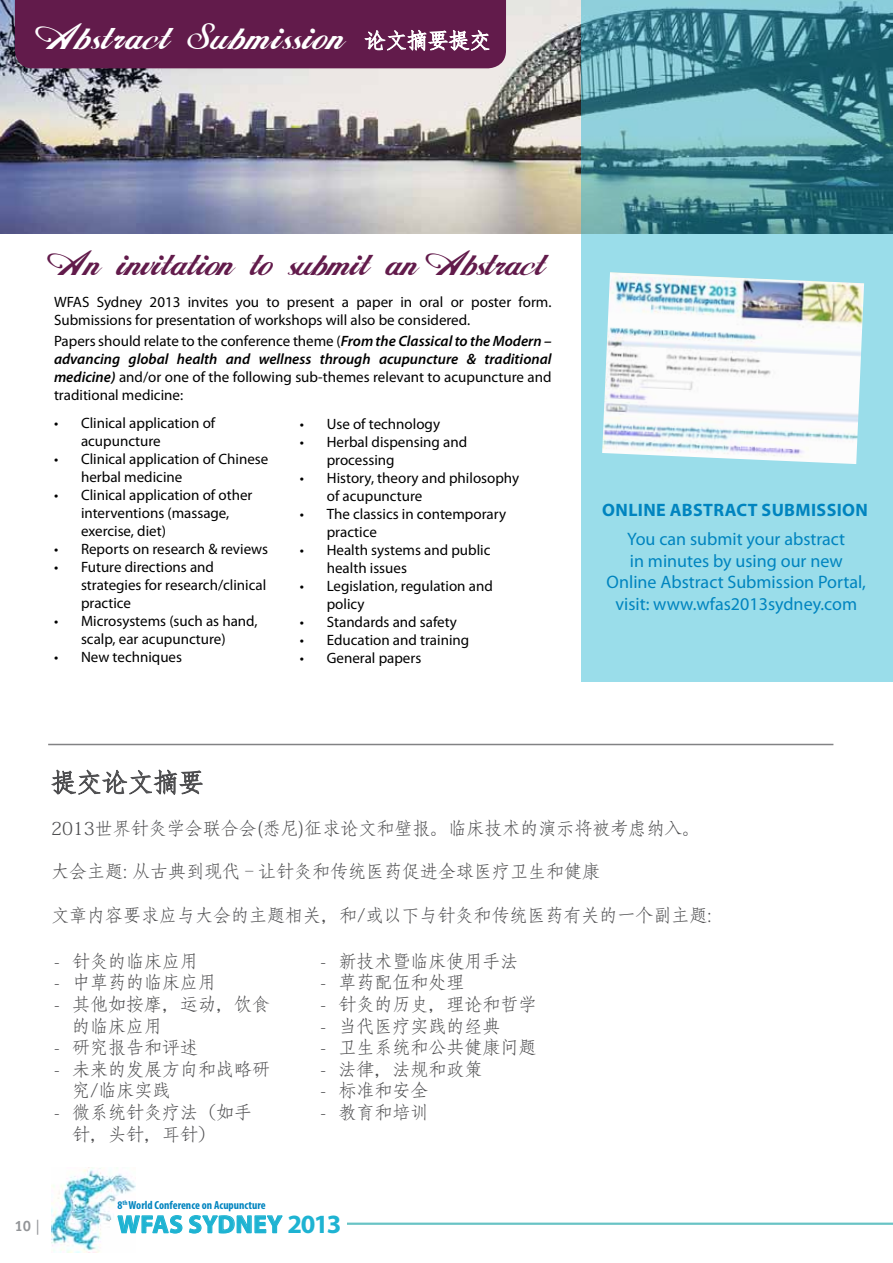
<style>
.page{position:relative;width:893px;height:1263px;background:#fff}
.page>*{position:absolute;margin:0;border:0;box-sizing:border-box;transform-origin:0 0}
.t1{font:34.5px "Hancock";color:#fff}
.t2{font:33px "Hancock";letter-spacing:-.04em;color:#621b4b}
.t3{font:25.5px "Adobe Fangsong Std";color:#4d4d4f}
.t4{font:700 25.05px "Myriad Pro";letter-spacing:.02em;color:#1eb3d2}
.t5{font:21px "Adobe Fangsong Std";color:#fff}
.t6{font:18px/21.6px "Adobe Fangsong Std";color:#4d4d4f}
.t7{font:18px/21.6px "Myriad Pro";color:#0084bf;text-align:center}
.t8{font:700 18px "Myriad Pro";letter-spacing:.02em;color:#0084bf}
.t9{font:15px/18px "Myriad Pro";color:#000}
.t10{font:700 15px "Officina Sans";color:#939598}
.t11{font:700 condensed 11.7px "Myriad Pro";color:#0084bf}
.s1{font-weight:600;font-style:italic}
.s2{font-weight:400}
.s3{font-size:26.4px}
</style>
<div class="page">
<img style="left:51px;top:1168px;width:84px;height:84px">
<svg style="left:117px;top:1199px;width:166px;height:46px"></svg>
<hr style="left:347px;top:1222px;width:546px;height:3px;background:#27aaac">
<img style="left:0;top:0;width:581px;height:233px">
<svg style="left:581px;top:0;width:312px;height:682px;background:#78bac7"></svg>
<img style="left:602px;top:272px;width:262px;height:192px">
<svg style="left:50px;top:743px;width:153px;height:52px"></svg>
<div style="left:15px;top:0;width:491px;height:68px;background:#621b4b"></div>
<hr style="left:48px;top:744px;width:785px;height:1px;background:#4d4d4f">
<h1 class="t1" style="left:43px;top:17px;width:302px">Abstract Submission</h1>
<h3 class="t5" style="left:365px;top:28px;width:128px">论文摘要提交</h3>
<h2 class="t2" style="left:54px;top:245px;width:491px">An invitation to submit an Abstract</h2>
<p class="t9" style="left:54px;top:293px;width:499px">WFAS Sydney 2013 invites you to present a paper in oral or poster form.<br>Submissions for presentation of workshops will also be considered.</p>
<p class="t9" style="left:54px;top:332px;width:499px;text-align:justify">Papers should relate to the conference theme (<span class="s1">From the Classical to the Modern – advancing global health and wellness through acupuncture &amp; traditional medicine)</span> and/or one of the following sub-themes relevant to acupuncture and traditional medicine:</p>
<p class="t9" style="left:81px;top:414px;width:136px;text-indent:-27px">• Clinical application of acupuncture</p>
<p class="t9" style="left:81px;top:450px;width:189px;text-indent:-27px">• Clinical application of Chinese herbal medicine</p>
<p class="t9" style="left:81px;top:486px;width:173px;text-indent:-27px">• Clinical application of other interventions (massage, exercise, diet)</p>
<p class="t9" style="left:54px;top:540px;width:216px">• Reports on research &amp; reviews</p>
<p class="t9" style="left:81px;top:558px;width:187px;text-indent:-27px">• Future directions and strategies for research/clinical practice</p>
<p class="t9" style="left:54px;top:612px;width:205px;text-align:center">• Microsystems (such as hand, scalp, ear acupuncture)</p>
<p class="t9" style="left:54px;top:648px;width:130px">• New techniques</p>
<p class="t9" style="left:300px;top:415px;width:142px">• Use of technology</p>
<p class="t9" style="left:327px;top:433px;width:142px;text-indent:-27px">• Herbal dispensing and processing</p>
<p class="t9" style="left:327px;top:469px;width:194px;text-indent:-27px">• History, theory and philosophy of acupuncture</p>
<p class="t9" style="left:327px;top:505px;width:181px;text-indent:-27px">• The classics in contemporary practice</p>
<p class="t9" style="left:327px;top:541px;width:165px;text-indent:-27px">• Health systems and public health issues</p>
<p class="t9" style="left:327px;top:577px;width:168px;text-indent:-27px">• Legislation, regulation and policy</p>
<p class="t9" style="left:300px;top:613px;width:159px">• Standards and safety</p>
<p class="t9" style="left:300px;top:631px;width:171px">• Education and training</p>
<p class="t9" style="left:300px;top:649px;width:123px">• General papers</p>
<p class="t8" style="left:602px;top:498px;width:267px">ONLINE ABSTRACT SUBMISSION</p>
<p class="t7" style="left:607px;top:528px;width:261px">You can submit your abstract<br>in minutes by using our new<br>Online Abstract Submission Portal, visit: www.wfas2013sydney.com</p>
<h3 class="t3" style="left:51px;top:767px;width:154px">提交论文摘要</h3>
<p class="t6" style="left:51px;top:818px;width:651px">2013世界针灸学会联合会(悉尼)征求论文和壁报。临床技术的演示将被考虑纳入。</p>
<p class="t6" style="left:51px;top:861px;width:550px">大会主题: 从古典到现代–让针灸和传统医药促进全球医疗卫生和健康</p>
<p class="t6" style="left:51px;top:904px;width:662px">文章内容要求应与大会的主题相关，和/或以下与针灸和传统医药有关的一个副主题:</p>
<p class="t6" style="left:54px;top:950px;width:145px">- 针灸的临床应用</p>
<p class="t6" style="left:54px;top:972px;width:163px">- 中草药的临床应用</p>
<p class="t6" style="left:72px;top:994px;width:199px;text-indent:-18px">- 其他如按摩，运动，饮食的临床应用</p>
<p class="t6" style="left:54px;top:1037px;width:145px">- 研究报告和评述</p>
<p class="t6" style="left:72px;top:1058px;width:199px;text-indent:-18px">- 未来的发展方向和战略研究/临床实践</p>
<p class="t6" style="left:72px;top:1102px;width:181px;text-indent:-18px">- 微系统针灸疗法（如手针，头针，耳针）</p>
<p class="t11" style="left:117px;top:1198px;width:150px">8<sup>th</sup>World Conference on Acupuncture</p>
<p class="t6" style="left:320px;top:950px;width:199px">- 新技术暨临床使用手法</p>
<p class="t6" style="left:320px;top:972px;width:145px">- 草药配伍和处理</p>
<p class="t6" style="left:320px;top:994px;width:217px">- 针灸的历史，理论和哲学</p>
<p class="t6" style="left:320px;top:1015px;width:181px">- 当代医疗实践的经典</p>
<p class="t6" style="left:320px;top:1037px;width:217px">- 卫生系统和公共健康问题</p>
<p class="t6" style="left:320px;top:1058px;width:163px">- 法律，法规和政策</p>
<p class="t6" style="left:320px;top:1080px;width:109px">- 标准和安全</p>
<p class="t6" style="left:320px;top:1102px;width:109px">- 教育和培训</p>
<p class="t10" style="left:14px;top:1217px;width:27px">10 <span class="s2">|</span></p>
<h3 class="t4" style="left:118px;top:1208px;width:225px">WFAS Sydney <span class="s3">2013</span></h3>
</div>
